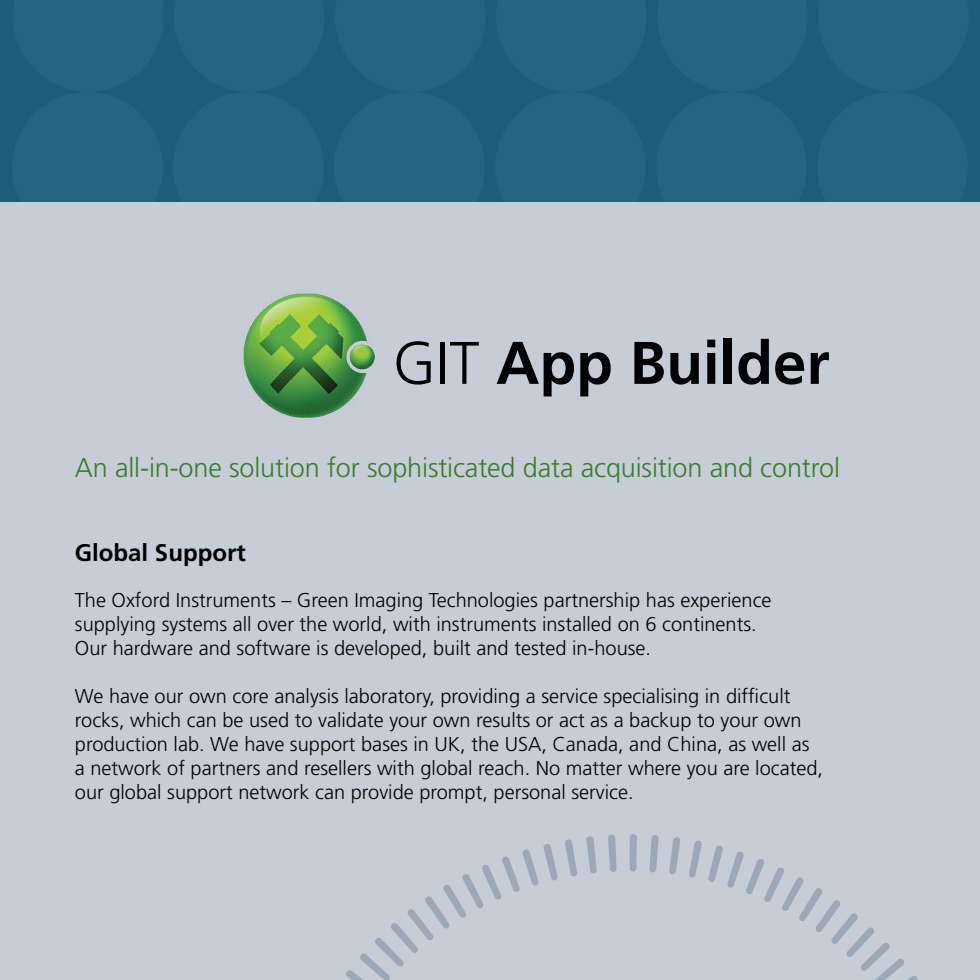
<style>
.page{position:relative;width:980px;height:980px;background:#fff}
.page>*{position:absolute;margin:0;border:0;box-sizing:border-box;transform-origin:0 0}
.t1{font:700 60px "Frutiger";color:#000}
.t2{font:300 27px "Frutiger";letter-spacing:-.005em;color:#387c2b}
.t3{font:700 24px "Frutiger";color:#000}
.t4{font:300 20px/24px "Frutiger";color:#000}
.s1{font-weight:300}
</style>
<div class="page">
<div style="left:0;top:0;width:979px;height:203px;background:#256483"></div>
<svg style="left:12px;top:202px;width:955px;height:1px"></svg>
<div style="left:0;top:203px;width:979px;height:776px;background:#c7cdd7"></div>
<img style="left:243px;top:293px;width:132px;height:125px">
<svg style="left:346px;top:844px;width:211px;height:135px"></svg>
<svg style="left:565px;top:839px;width:12px;height:37px"></svg>
<svg style="left:586px;top:836px;width:10px;height:37px"></svg>
<svg style="left:608px;top:834px;width:8px;height:37px"></svg>
<svg style="left:629px;top:834px;width:7px;height:37px"></svg>
<svg style="left:649px;top:835px;width:9px;height:37px"></svg>
<svg style="left:669px;top:837px;width:11px;height:37px"></svg>
<svg style="left:689px;top:840px;width:12px;height:37px"></svg>
<svg style="left:708px;top:845px;width:209px;height:134px"></svg>
<h1 class="t1" style="left:392px;top:327px;width:438px"><span class="s1">GIT</span> App Builder</h1>
<h2 class="t2" style="left:75px;top:452px;width:766px">An all-in-one solution for sophisticated data acquisition and control</h2>
<p class="t3" style="left:75px;top:538px;width:172px">Global Support</p>
<p class="t4" style="left:75px;top:587px;width:698px">The Oxford Instruments – Green Imaging Technologies partnership has experience supplying systems all over the world, with instruments installed on 6 continents.<br>Our hardware and software is developed, built and tested in-house.</p>
<p class="t4" style="left:75px;top:683px;width:749px">We have our own core analysis laboratory, providing a service specialising in difficult rocks, which can be used to validate your own results or act as a backup to your own production lab. We have support bases in UK, the USA, Canada, and China, as well as a network of partners and resellers with global reach. No matter where you are located, our global support network can provide prompt, personal service.</p>
</div>
